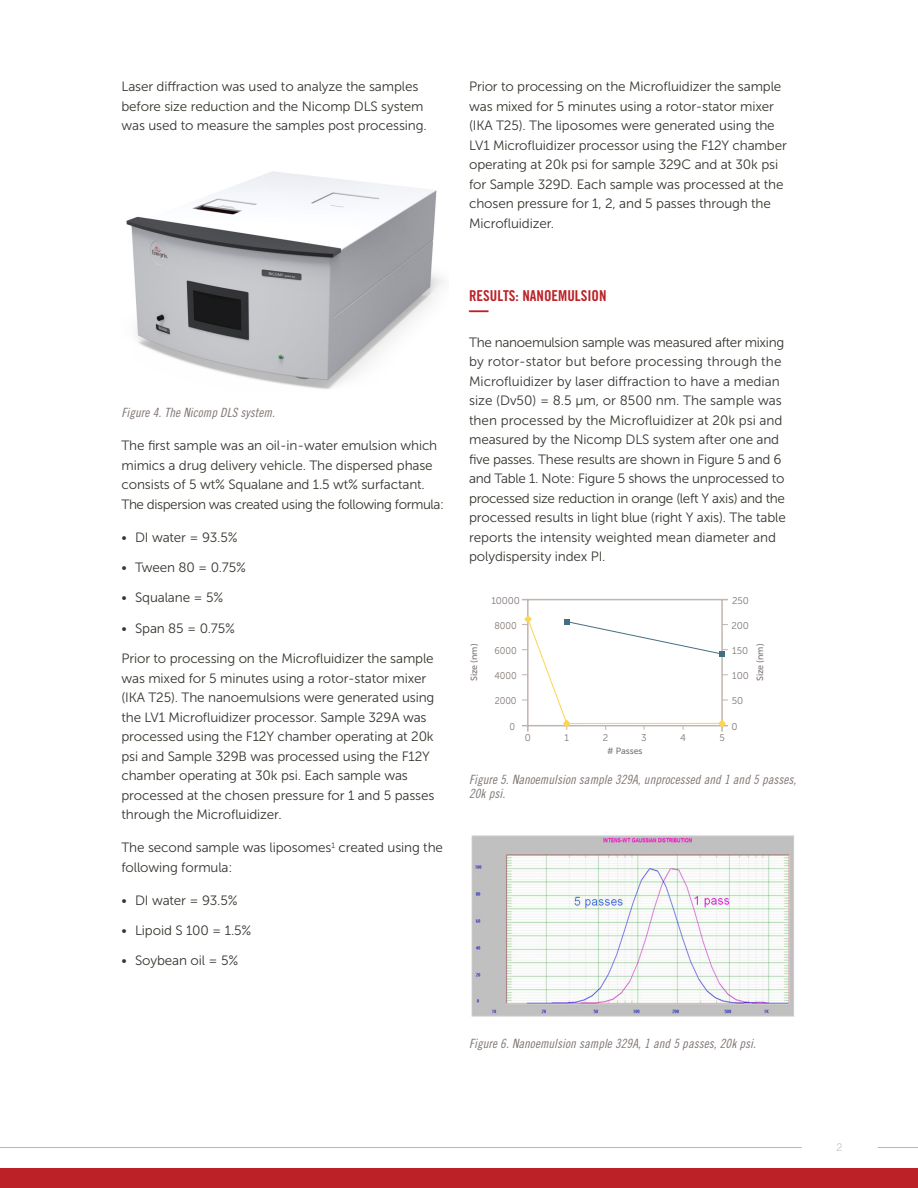
<style>
.page{position:relative;width:918px;height:1188px;background:#fff}
.page>*{position:absolute;margin:0;border:0;box-sizing:border-box;transform-origin:0 0}
.t1{font:700 expanded 20.25px "Trade Gothic LT Std";color:#bb2127;scale:.96 1}
.t2{font:15px "Trade Gothic LT Std Bd Cn 20";color:#bb2127}
.t3{font:13.5px/19.5px "Museo Sans 300";letter-spacing:-.01em;color:#38352f}
.t4{font:12.75px/14.7px "Trade Gothic LT Std Cn 18 Obl";letter-spacing:.005em;color:#7e7672}
.t5{font:300 10.5px "Trade Gothic LT Std";color:#c0b5ae}
.t6{font:9.75px "Museo Sans 300";letter-spacing:-.01em;color:#7e7672}
.t7{font:9.75px "Museo Sans 300";letter-spacing:-.01em;color:#7e7672;scale:.93 1}
.t8{font:9px "Museo Sans 500";letter-spacing:-.01em;color:#7e7672}
</style>
<div class="page">
<div style="left:0;top:1168px;width:918px;height:20px;background:#bb2127"></div>
<hr style="left:878px;top:1147px;width:40px;height:1px;background:#c0b5ae">
<hr style="left:0;top:1147px;width:802px;height:1px;background:#c0b5ae">
<img style="left:126px;top:171px;width:317px;height:218px">
<svg style="left:522px;top:598px;width:206px;height:134px"></svg>
<img style="left:471px;top:835px;width:323px;height:182px">
<p class="t3" style="left:122px;top:77px;width:307px">Laser diffraction was used to analyze the samples before size reduction and the Nicomp DLS system was used to measure the samples post processing.</p>
<p class="t4" style="left:122px;top:406px;width:155px">Figure 4. The Nicomp DLS system.</p>
<p class="t3" style="left:122px;top:436px;width:324px">The first sample was an oil-in-water emulsion which mimics a drug delivery vehicle. The dispersed phase consists of 5 wt% Squalane and 1.5 wt% surfactant.<br>The dispersion was created using the following formula:</p>
<p class="t3" style="left:122px;top:528px;width:118px">• DI water = 93.5%</p>
<p class="t3" style="left:122px;top:558px;width:126px">• Tween 80 = 0.75%</p>
<p class="t3" style="left:122px;top:588px;width:103px">• Squalane = 5%</p>
<p class="t3" style="left:122px;top:618px;width:115px">• Span 85 = 0.75%</p>
<p class="t3" style="left:122px;top:649px;width:315px">Prior to processing on the Microfluidizer the sample was mixed for 5 minutes using a rotor-stator mixer (IKA T25). The nanoemulsions were generated using the LV1 Microfluidizer processor. Sample 329A was processed using the F12Y chamber operating at 20k psi and Sample 329B was processed using the F12Y chamber operating at 30k psi. Each sample was processed at the chosen pressure for 1 and 5 passes through the Microfluidizer.</p>
<p class="t3" style="left:122px;top:838px;width:323px">The second sample was liposomes<sup>1</sup> created using the following formula:</p>
<p class="t3" style="left:122px;top:890px;width:118px">• DI water = 93.5%</p>
<p class="t3" style="left:122px;top:921px;width:131px">• Lipoid S 100 = 1.5%</p>
<p class="t3" style="left:122px;top:951px;width:118px">• Soybean oil = 5%</p>
<p class="t3" style="left:469px;top:77px;width:319px">Prior to processing on the Microfluidizer the sample was mixed for 5 minutes using a rotor-stator mixer (IKA T25). The liposomes were generated using the LV1 Microfluidizer processor using the F12Y chamber operating at 20k psi for sample 329C and at 30k psi for Sample 329D. Each sample was processed at the chosen pressure for 1, 2, and 5 passes through the Microfluidizer.</p>
<p class="t2" style="left:469px;top:286px;width:139px">RESULTS: NANOEMULSION</p>
<h1 class="t1" style="left:469px;top:297px;width:22px">—</h1>
<p class="t3" style="left:469px;top:332px;width:318px">The nanoemulsion sample was measured after mixing by rotor-stator but before processing through the Microfluidizer by laser diffraction to have a median size (Dv50) = 8.5 μm, or 8500 nm. The sample was then processed by the Microfluidizer at 20k psi and measured by the Nicomp DLS system after one and five passes. These results are shown in Figure 5 and 6 and Table 1. Note: Figure 5 shows the unprocessed to processed size reduction in orange (left Y axis) and the processed results in light blue (right Y axis). The table reports the intensity weighted mean diameter and polydispersity index PI.</p>
<p class="t6" style="left:491px;top:595px;width:30px">10000</p>
<p class="t7" style="left:495px;top:620px;width:25px">8000</p>
<p class="t6" style="left:732px;top:595px;width:18px">250</p>
<p class="t6" style="left:732px;top:620px;width:19px">200</p>
<p class="t8" style="left:469px;top:681px;width:39px;rotate:-90deg">Size (nm)</p>
<p class="t8" style="left:755px;top:681px;width:39px;rotate:-90deg">Size (nm)</p>
<p class="t7" style="left:495px;top:645px;width:25px">6000</p>
<p class="t6" style="left:732px;top:645px;width:17px">150</p>
<p class="t7" style="left:495px;top:670px;width:25px">4000</p>
<p class="t6" style="left:732px;top:670px;width:18px">100</p>
<p class="t7" style="left:495px;top:695px;width:25px">2000</p>
<p class="t7" style="left:509px;top:721px;width:8px">0</p>
<p class="t6" style="left:732px;top:695px;width:13px">50</p>
<p class="t6" style="left:732px;top:721px;width:8px">0</p>
<p class="t6" style="left:525px;top:732px;width:8px">0</p>
<p class="t6" style="left:564px;top:732px;width:6px">1</p>
<p class="t6" style="left:603px;top:732px;width:7px">2</p>
<p class="t6" style="left:641px;top:732px;width:7px">3</p>
<p class="t6" style="left:680px;top:732px;width:7px">4</p>
<p class="t6" style="left:719px;top:732px;width:7px">5</p>
<p class="t8" style="left:607px;top:746px;width:37px"># Passes</p>
<p class="t4" style="left:469px;top:772px;width:329px">Figure 5. Nanoemulsion sample 329A, unprocessed and 1 and 5 passes,<br>20k psi.</p>
<p class="t4" style="left:469px;top:1036px;width:288px">Figure 6. Nanoemulsion sample 329A, 1 and 5 passes, 20k psi.</p>
<p class="t5" style="left:837px;top:1141px;width:7px">2</p>
</div>
